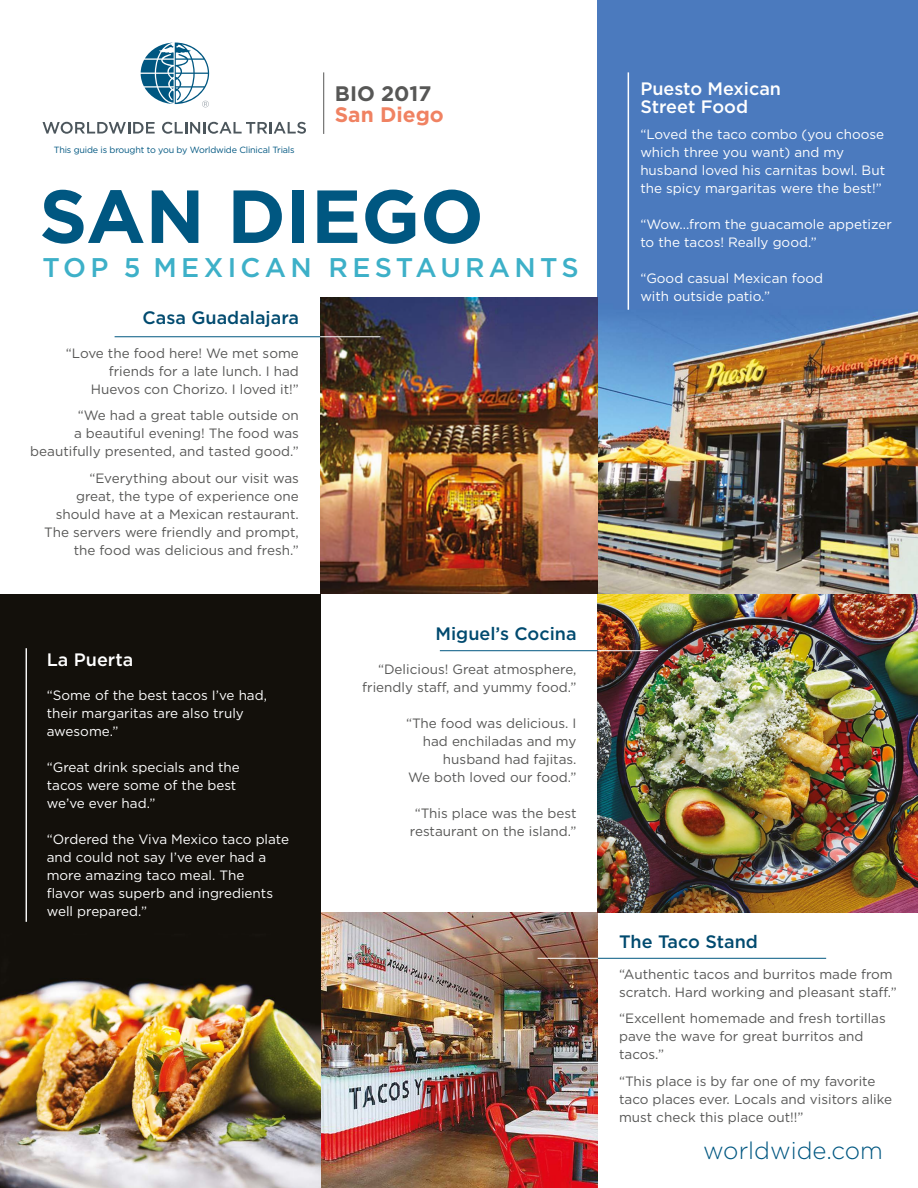
<style>
.page{position:relative;width:918px;height:1188px;background:#fff}
.page>*{position:absolute;margin:0;border:0;box-sizing:border-box;transform-origin:0 0}
.t1{font:700 75px "Gotham";color:#005781}
.t2{font:500 27px "Gotham";letter-spacing:.16em;color:#3db0c8}
.t3{font:300 24px "Gotham";color:#005781}
.t4{font:700 21px "Gotham";color:#f08262}
.t5{font:700 21px "Gotham";color:#575756}
.t6{font:500 18px "Gotham";color:#004a6f}
.t7{font:500 18px/18px "Gotham";color:#fff}
.t8{font:13.5px/18px "Gotham";color:#575756;text-align:right}
.t9{font:13.5px/18px "Gotham";color:#fff}
.t10{font:9px "Gotham";letter-spacing:-.02em;color:#005781}
</style>
<div class="page">
<img style="left:598px;top:0;width:320px;height:912px">
<img style="left:320px;top:912px;width:278px;height:276px">
<img style="left:320px;top:297px;width:278px;height:297px">
<img style="left:0;top:594px;width:320px;height:594px">
<hr style="left:628px;top:72px;width:1px;height:238px;background:#fff">
<hr style="left:26px;top:648px;width:1px;height:274px;background:#fff">
<hr style="left:115px;top:336px;width:205px;height:1px;background:#005781">
<hr style="left:320px;top:336px;width:60px;height:1px;background:#fff">
<hr style="left:440px;top:650px;width:158px;height:1px;background:#005781">
<hr style="left:598px;top:958px;width:228px;height:1px;background:#005781">
<hr style="left:598px;top:650px;width:60px;height:1px;background:#fff">
<hr style="left:538px;top:958px;width:60px;height:1px;background:#fff">
<hr style="left:323px;top:72px;width:1px;height:62px;background:#575756">
<svg style="left:43px;top:122px;width:112px;height:12px"></svg>
<svg style="left:162px;top:122px;width:144px;height:12px"></svg>
<svg style="left:141px;top:43px;width:68px;height:64px"></svg>
<p class="t10" style="left:54px;top:144px;width:242px">This guide is brought to you by Worldwide Clinical Trials</p>
<h3 class="t5" style="left:335px;top:80px;width:98px">BIO 2017</h3>
<h3 class="t4" style="left:335px;top:101px;width:111px">San Diego</h3>
<h1 class="t1" style="left:39px;top:167px;width:446px">SAN DIEGO</h1>
<h2 class="t2" style="left:43px;top:250px;width:538px">TOP 5 MEXICAN RESTAURANTS</h2>
<h3 class="t6" style="left:143px;top:306px;width:158px">Casa Guadalajara</h3>
<p class="t8" style="left:66px;top:344px;width:235px">“Love the food here! We met some friends for a late lunch. I had<br>Huevos con Chorizo. I loved it!”</p>
<p class="t8" style="left:30px;top:406px;width:270px">“We had a great table outside on<br>a beautiful evening! The food was beautifully presented, and tasted good.”</p>
<p class="t8" style="left:44px;top:469px;width:256px">“Everything about our visit was<br>great, the type of experience one should have at a Mexican restaurant.<br>The servers were friendly and prompt, the food was delicious and fresh.”</p>
<h3 class="t7" style="left:47px;top:650px;width:88px">La Puerta</h3>
<p class="t9" style="left:47px;top:685px;width:222px">“Some of the best tacos I’ve had, their margaritas are also truly awesome.”</p>
<p class="t9" style="left:47px;top:757px;width:195px">“Great drink specials and the tacos were some of the best we’ve ever had.”</p>
<p class="t9" style="left:47px;top:829px;width:244px">“Ordered the Viva Mexico taco plate and could not say I’ve ever had a more amazing taco meal. The<br>flavor was superb and ingredients well prepared.”</p>
<h3 class="t6" style="left:436px;top:622px;width:143px">Miguel’s Cocina</h3>
<p class="t8" style="left:362px;top:660px;width:216px">“Delicious! Great atmosphere, friendly staff, and yummy food.”</p>
<p class="t8" style="left:406px;top:714px;width:172px">“The food was delicious. I had enchiladas and my husband had fajitas.<br>We both loved our food.”</p>
<p class="t8" style="left:410px;top:804px;width:168px;text-align:center">“This place was the best restaurant on the island.”</p>
<h3 class="t7" style="left:640px;top:79px;width:142px">Puesto Mexican<br>Street Food</h3>
<p class="t9" style="left:640px;top:125px;width:246px">“Loved the taco combo (you choose which three you want) and my husband loved his carnitas bowl. But the spicy margaritas were the best!”</p>
<p class="t9" style="left:640px;top:215px;width:253px">“Wow...from the guacamole appetizer to the tacos! Really good.”</p>
<p class="t9" style="left:640px;top:269px;width:184px">“Good casual Mexican food with outside patio.”</p>
<h3 class="t6" style="left:619px;top:930px;width:140px">The Taco Stand</h3>
<p class="t8" style="left:619px;top:965px;width:279px;text-align:left">“Authentic tacos and burritos made from scratch. Hard working and pleasant staff.”</p>
<p class="t8" style="left:619px;top:1009px;width:268px;text-align:left">“Excellent homemade and fresh tortillas pave the wave for great burritos and tacos.”</p>
<p class="t8" style="left:619px;top:1072px;width:275px;text-align:left">“This place is by far one of my favorite taco places ever. Locals and visitors alike must check this place out!!”</p>
<h3 class="t3" style="left:703px;top:1136px;width:181px">worldwide.com</h3>
</div>
